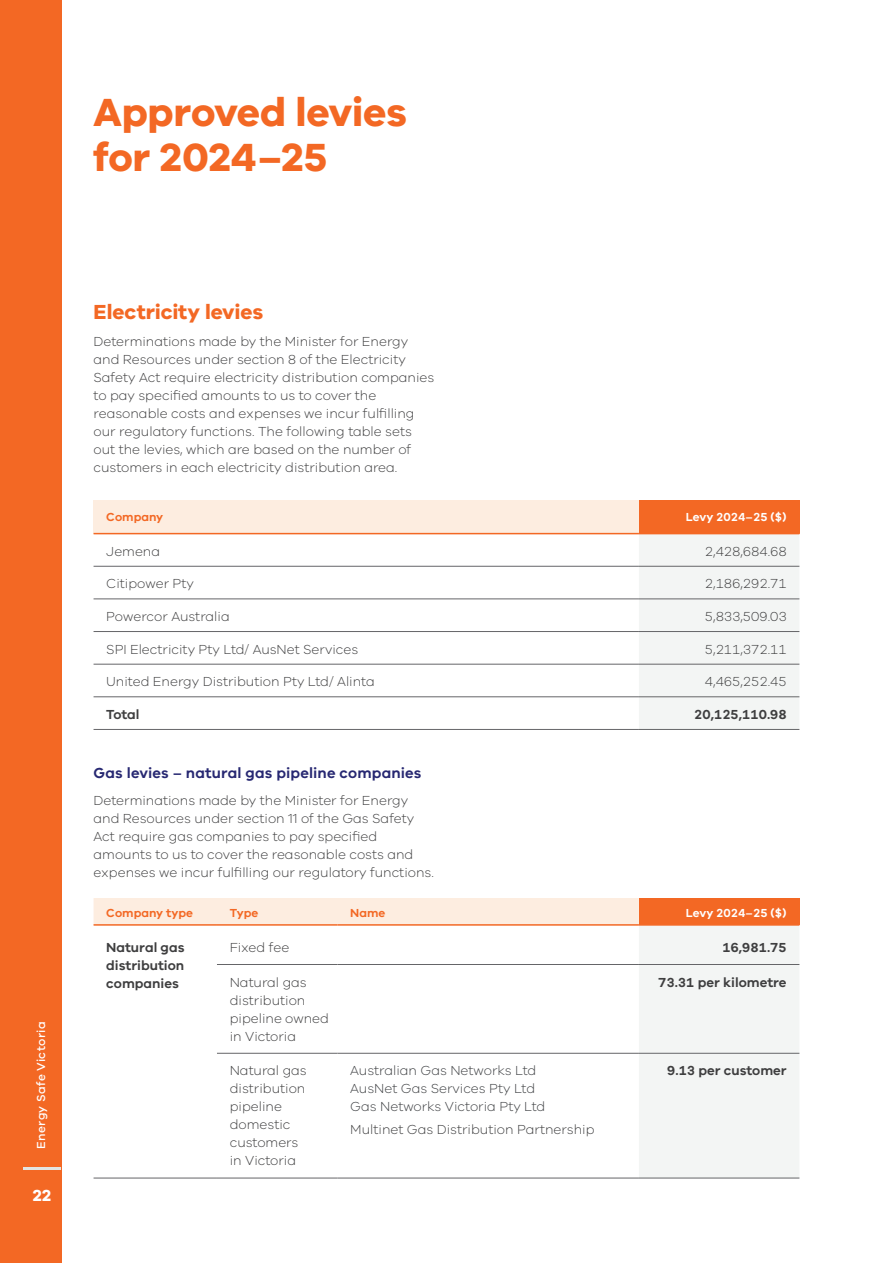
<style>
.page{position:relative;width:893px;height:1263px;background:#fff}
.page>*{position:absolute;margin:0;border:0;box-sizing:border-box;transform-origin:0 0}
.t1{font:700 40.5px/45px "VIC";letter-spacing:-.005em;color:#f36824}
.H2_FRONT{font:700 21px "VIC";letter-spacing:-.005em;color:#f36824}
.t2{font:700 16.5px "VIC";color:#fff}
.t3{font:600 15px "VIC";letter-spacing:.01em;color:#272872}
.Body_Baseline_Grid{font:300 13.5px/18px "VIC";color:#3e3e3f}
.Table_Body{font:300 13.5px/18px "VIC";color:#3e3e3f}
.Table_Body-2{font:600 13.5px/18px "VIC";color:#3e3e3f;text-align:justify}
.Table_Body-3{font:300 13.5px/18px "VIC";color:#3e4043}
.Table_Header{font:600 12px "VIC";color:#fff}
.Table_Header-2{font:600 12px "VIC";color:#f36824}
.t4{font:500 12px "VIC";letter-spacing:.03em;color:#fff}
</style>
<div class="page">
<div style="left:94px;top:500px;width:545px;height:34px;background:#fdede0"></div>
<div style="left:639px;top:500px;width:160px;height:34px;background:#f36824"></div>
<div style="left:639px;top:534px;width:160px;height:195px;background:#f3f5f4"></div>
<hr style="left:94px;top:566px;width:545px;height:1px;background:#656568">
<hr style="left:639px;top:566px;width:160px;height:1px;background:#656568">
<hr style="left:94px;top:599px;width:545px;height:1px;background:#656568">
<hr style="left:639px;top:599px;width:160px;height:1px;background:#656568">
<hr style="left:94px;top:631px;width:545px;height:1px;background:#656568">
<hr style="left:639px;top:631px;width:160px;height:1px;background:#656568">
<hr style="left:94px;top:664px;width:545px;height:1px;background:#656568">
<hr style="left:639px;top:664px;width:160px;height:1px;background:#656568">
<hr style="left:94px;top:729px;width:545px;height:1px;background:#656568">
<hr style="left:639px;top:729px;width:160px;height:1px;background:#656568">
<hr style="left:94px;top:533px;width:545px;height:1px;background:#f36824">
<hr style="left:94px;top:696px;width:545px;height:1px;background:#656568">
<hr style="left:639px;top:696px;width:160px;height:1px;background:#656568">
<svg style="left:94px;top:898px;width:705px;height:280px"></svg>
<hr style="left:217px;top:964px;width:120px;height:1px;background:#656568">
<hr style="left:338px;top:964px;width:301px;height:1px;background:#656568">
<hr style="left:639px;top:964px;width:160px;height:1px;background:#656568">
<hr style="left:217px;top:1053px;width:120px;height:1px;background:#656568">
<hr style="left:338px;top:1053px;width:301px;height:1px;background:#656568">
<hr style="left:639px;top:1053px;width:160px;height:1px;background:#656568">
<hr style="left:94px;top:1178px;width:123px;height:1px;background:#656568">
<hr style="left:217px;top:1178px;width:120px;height:1px;background:#656568">
<hr style="left:338px;top:1178px;width:301px;height:1px;background:#656568">
<hr style="left:639px;top:1178px;width:160px;height:1px;background:#656568">
<hr style="left:94px;top:924px;width:123px;height:2px;background:#f36824">
<hr style="left:217px;top:924px;width:120px;height:2px;background:#f36824">
<hr style="left:338px;top:924px;width:301px;height:2px;background:#f36824">
<hr style="left:639px;top:924px;width:160px;height:2px;background:#f36824">
<div style="left:0;top:0;width:61px;height:1263px;background:#f36824"></div>
<hr style="left:23px;top:1166px;width:38px;height:3px;background:#e2e4e2">
<h1 class="t1" style="left:94px;top:88px;width:315px">Approved levies for 2024–25</h1>
<p class="t4" style="left:34px;top:1149px;width:129px;rotate:-90deg">Energy Safe Victoria</p>
<p class="t2" style="left:33px;top:1185px;width:20px">22</p>
<p class="H2_FRONT" style="left:94px;top:299px;width:171px">Electricity levies</p>
<p class="Body_Baseline_Grid" style="left:94px;top:332px;width:342px">Determinations made by the Minister for Energy and Resources under section 8 of the Electricity Safety Act require electricity distribution companies to pay specified amounts to us to cover the reasonable costs and expenses we incur fulfilling our regulatory functions. The following table sets out the levies, which are based on the number of customers in each electricity distribution area.</p>
<p class="Table_Header-2" style="left:106px;top:509px;width:58px">Company</p>
<p class="Table_Header" style="left:686px;top:509px;width:102px">Levy 2024–25 ($)</p>
<p class="Table_Body" style="left:106px;top:542px;width:55px">Jemena</p>
<p class="Table_Body" style="left:705px;top:542px;width:83px">2,428,684.68</p>
<p class="Table_Body" style="left:106px;top:574px;width:89px">Citipower Pty</p>
<p class="Table_Body" style="left:705px;top:574px;width:83px">2,186,292.71</p>
<p class="Table_Body" style="left:106px;top:607px;width:125px">Powercor Australia</p>
<p class="Table_Body" style="left:705px;top:607px;width:83px">5,833,509.03</p>
<p class="Table_Body" style="left:106px;top:639px;width:253px">SPI Electricity Pty Ltd/ AusNet Services</p>
<p class="Table_Body" style="left:705px;top:639px;width:83px">5,211,372.11</p>
<p class="Table_Body" style="left:106px;top:672px;width:270px">United Energy Distribution Pty Ltd/ Alinta</p>
<p class="Table_Body" style="left:705px;top:672px;width:83px">4,465,252.45</p>
<p class="Table_Body-2" style="left:106px;top:705px;width:35px">Total</p>
<p class="Table_Body-2" style="left:694px;top:705px;width:94px">20,125,110.98</p>
<h3 class="t3" style="left:94px;top:764px;width:329px">Gas levies – natural gas pipeline companies</h3>
<p class="Body_Baseline_Grid" style="left:94px;top:791px;width:342px">Determinations made by the Minister for Energy and Resources under section 11 of the Gas Safety Act require gas companies to pay specified amounts to us to cover the reasonable costs and expenses we incur fulfilling our regulatory functions.</p>
<p class="Table_Header-2" style="left:106px;top:906px;width:88px">Company type</p>
<p class="Table_Header-2" style="left:230px;top:906px;width:30px">Type</p>
<p class="Table_Header-2" style="left:350px;top:906px;width:37px">Name</p>
<p class="Table_Header" style="left:686px;top:906px;width:102px">Levy 2024–25 ($)</p>
<p class="Table_Body-2" style="left:106px;top:938px;width:80px">Natural gas distribution companies</p>
<p class="Table_Body" style="left:230px;top:938px;width:61px">Fixed fee</p>
<p class="Table_Body-2" style="left:722px;top:938px;width:66px">16,981.75</p>
<p class="Table_Body" style="left:230px;top:972px;width:101px">Natural gas distribution pipeline owned in Victoria</p>
<p class="Table_Body-2" style="left:658px;top:972px;width:130px">73.31 per kilometre</p>
<p class="Table_Body" style="left:230px;top:1061px;width:79px">Natural gas distribution pipeline domestic customers in Victoria</p>
<p class="Table_Body-3" style="left:350px;top:1061px;width:197px">Australian Gas Networks Ltd<br>AusNet Gas Services Pty Ltd<br>Gas Networks Victoria Pty Ltd</p>
<p class="Table_Body-2" style="left:667px;top:1061px;width:121px">9.13 per customer</p>
<p class="Table_Body" style="left:350px;top:1119px;width:246px">Multinet Gas Distribution Partnership</p>
</div>
